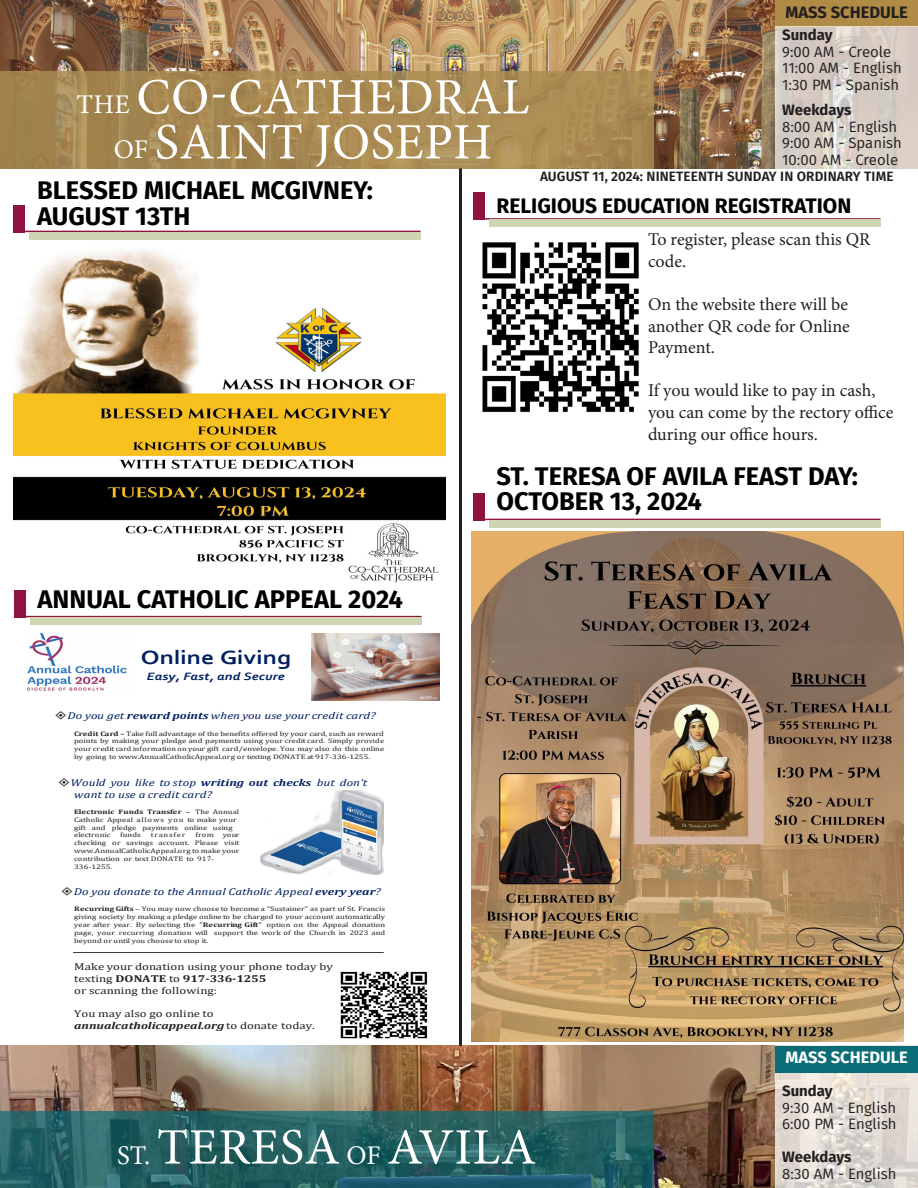
<style>
.page{position:relative;width:918px;height:1188px;background:#fff}
.page>*{position:absolute;margin:0;border:0;box-sizing:border-box;transform-origin:0 0}
.t1{font:51px "Minion Pro";letter-spacing:.01em;color:#fff}
.t2{font:700 25.5px/25.5px "Fira Sans";color:#000}
.t3{font:700 21px "Fira Sans";color:#000}
.t4{font:700 20.1px "Corbel";letter-spacing:.005em;color:#002060;scale:1.28 1}
.t5{font:18px/21.6px "Minion Pro";letter-spacing:-.005em;color:#231f20}
.t6{font:700 16.5px "Fira Sans";color:#fff}
.t7{font:700 16.5px "Fira Sans";color:#231f20}
.t8{font:15px/16.5px "Fira Sans";color:#231f20}
.t9{font:700 15px "Fira Sans";color:#231f20}
.t10{font:600 13.5px "Fira Sans";letter-spacing:.01em;color:#231f20}
.t11{font:italic 700 11.1px "Corbel";color:#002060;scale:1.28 1}
.t12{font:italic 10.05px/11.7px "Cambria";letter-spacing:.005em;color:#002060;scale:1.28 1}
.t13{font:10.05px/11.6px "Cambria";letter-spacing:.01em;color:#231f20;scale:1.28 1}
.t14{font:6.75px/7.9px "Cambria";letter-spacing:.005em;color:#231f20;text-align:justify;scale:1.28 1}
.t15{font:6.75px "Cambria";letter-spacing:.085em;color:#231f20;scale:1.28 1}
.s1{font-size:27px}
.s2{font-weight:700}
.s3{font-weight:700;font-style:italic}
</style>
<div class="page">
<img style="left:0;top:1046px;width:775px;height:142px">
<svg style="left:0;top:1111px;width:653px;height:77px"></svg>
<svg style="left:775px;top:1045px;width:143px;height:143px"></svg>
<div style="left:775px;top:1046px;width:143px;height:26px;background:#096c76"></div>
<img style="left:0;top:0;width:775px;height:168px">
<div style="left:0;top:71px;width:653px;height:97px;background:#aa8c51"></div>
<div style="left:775px;top:0;width:143px;height:26px;background:#b08b45"></div>
<svg style="left:775px;top:26px;width:143px;height:142px;fill:#d5cbc3"></svg>
<hr style="left:459px;top:168px;width:3px;height:878px;background:#231f20">
<hr style="left:14px;top:231px;width:407px;height:1px;background:#8e1341">
<div style="left:30px;top:232px;width:391px;height:7px;background:#cfd4b3"></div>
<div style="left:14px;top:205px;width:11px;height:27px;background:#8e1341"></div>
<hr style="left:473px;top:519px;width:408px;height:1px;background:#8e1341">
<div style="left:489px;top:520px;width:392px;height:7px;background:#cfd4b3"></div>
<div style="left:473px;top:493px;width:12px;height:27px;background:#8e1341"></div>
<hr style="left:473px;top:218px;width:408px;height:2px;background:#8e1341">
<div style="left:489px;top:220px;width:392px;height:7px;background:#cfd4b3"></div>
<div style="left:473px;top:193px;width:12px;height:27px;background:#8e1341"></div>
<hr style="left:14px;top:616px;width:408px;height:1px;background:#8e1341">
<div style="left:30px;top:618px;width:392px;height:7px;background:#cfd4b3"></div>
<div style="left:14px;top:590px;width:12px;height:28px;background:#8e1341"></div>
<img style="left:482px;top:242px;width:157px;height:170px">
<img style="left:472px;top:531px;width:432px;height:511px">
<img style="left:14px;top:250px;width:432px;height:333px">
<hr style="left:73px;top:952px;width:311px;height:1px;background:#231f20">
<img style="left:311px;top:633px;width:129px;height:67px">
<img style="left:260px;top:791px;width:124px;height:83px">
<img style="left:27px;top:632px;width:100px;height:59px">
<img style="left:340px;top:971px;width:88px;height:68px">
<p class="t7" style="left:785px;top:-2px;width:124px">MASS SCHEDULE</p>
<p class="t9" style="left:782px;top:22px;width:52px">Sunday</p>
<p class="t8" style="left:782px;top:43px;width:111px">9:00 AM - Creole</p>
<p class="t8" style="left:782px;top:59px;width:121px">11:00 AM - English<br>1:30 PM - Spanish</p>
<p class="t9" style="left:782px;top:97px;width:71px">Weekdays</p>
<p class="t8" style="left:782px;top:118px;width:117px">8:00 AM - English</p>
<p class="t8" style="left:782px;top:134px;width:121px">9:00 AM - Spanish</p>
<p class="t8" style="left:782px;top:151px;width:118px">10:00 AM - Creole</p>
<p class="t10" style="left:540px;top:165px;width:355px">AUGUST 11, 2024: NINETEENTH SUNDAY IN ORDINARY TIME</p>
<p class="t1" style="left:77px;top:63px;width:454px"><span class="s1">THE</span> CO-CATHEDRAL</p>
<p class="t1" style="left:114px;top:108px;width:380px"><span class="s1">OF</span> SAINT JOSEPH</p>
<p class="t2" style="left:37px;top:176px;width:338px">BLESSED MICHAEL MCGIVNEY:<br>AUGUST 13TH</p>
<p class="t3" style="left:497px;top:188px;width:356px">RELIGIOUS EDUCATION REGISTRATION</p>
<p class="t5" style="left:648px;top:229px;width:224px">To register, please scan this QR code.</p>
<p class="t5" style="left:648px;top:294px;width:202px">On the website there will be</p>
<p class="t5" style="left:648px;top:315px;width:203px">another QR code for Online</p>
<p class="t5" style="left:648px;top:337px;width:69px">Payment.</p>
<p class="t5" style="left:648px;top:380px;width:247px">If you would like to pay in cash, you can come by the rectory office during our office hours.</p>
<p class="t2" style="left:38px;top:585px;width:367px">ANNUAL CATHOLIC APPEAL 2024</p>
<p class="t4" style="left:141px;top:645px;width:119px">Online Giving</p>
<p class="t11" style="left:147px;top:669px;width:109px">Easy, Fast, and Secure</p>
<p class="t12" style="left:67px;top:710px;width:242px">Do you get <span class="s2">reward points</span> when you use your credit card?</p>
<p class="t14" style="left:74px;top:729px;width:244px"><span class="s2">Credit Card –</span> Take full advantage of the benefits offered by your card, such as reward points by making your pledge and payments using your credit card. Simply provide your credit card information on your gift card/envelope. You may also do this online by going to www.AnnualCatholicAppeal.org or texting DONATE at 917-336-1255.</p>
<p class="t12" style="left:74px;top:776px;width:230px;text-indent:-4px">Would you like to stop <span class="s2">writing out checks</span> but don’t want to use a credit card?</p>
<p class="t14" style="left:74px;top:808px;width:131px;text-align:left"><span class="s2">Electronic Funds Transfer –</span> The Annual<br>Catholic Appeal allows you to make your gift and pledge payments online using electronic</p>
<p class="t14" style="left:120px;top:831px;width:18px">funds</p>
<p class="t15" style="left:151px;top:831px;width:28px">transfer</p>
<p class="t14" style="left:196px;top:831px;width:16px">from</p>
<p class="t14" style="left:74px;top:831px;width:131px;text-align:left;text-indent:149px">your checking or savings account. Please visit www.AnnualCatholicAppeal.org to make your contribution or text DONATE to 917-<br>336-1255.</p>
<p class="t12" style="left:74px;top:885px;width:241px">Do you donate to the Annual Catholic Appeal <span class="s2">every year</span>?</p>
<p class="t14" style="left:74px;top:905px;width:245px"><span class="s2">Recurring Gifts</span> – You may now choose to become a “Sustainer” as part of St. Francis giving society by making a pledge online to be charged to your account automatically year after year. By selecting the “<span class="s2">Recurring Gift</span>” option on the Appeal donation page, your recurring donation will support the work of the Church in 2023 and beyond or until you choose to stop it.</p>
<p class="t13" style="left:74px;top:961px;width:204px">Make your donation using your phone today by texting <span class="s2">DONATE</span> to <span class="s2">917-336-1255<br></span>or scanning the following:</p>
<p class="t13" style="left:74px;top:1008px;width:190px">You may also go online to <span class="s3">annualcatholicappeal.org</span> to donate today.</p>
<p class="t2" style="left:497px;top:461px;width:363px">ST. TERESA OF AVILA FEAST DAY:</p>
<p class="t2" style="left:497px;top:487px;width:207px">OCTOBER 13, 2024</p>
<p class="t1" style="left:117px;top:1113px;width:420px"><span class="s1">ST.</span> TERESA <span class="s1">OF</span> AVILA</p>
<p class="t6" style="left:785px;top:1043px;width:124px">MASS SCHEDULE</p>
<p class="t9" style="left:782px;top:1078px;width:52px">Sunday</p>
<p class="t8" style="left:782px;top:1099px;width:115px">9:30 AM - English</p>
<p class="t8" style="left:782px;top:1115px;width:116px">6:00 PM - English</p>
<p class="t9" style="left:782px;top:1144px;width:71px">Weekdays</p>
<p class="t8" style="left:782px;top:1165px;width:116px">8:30 AM - English</p>
</div>
